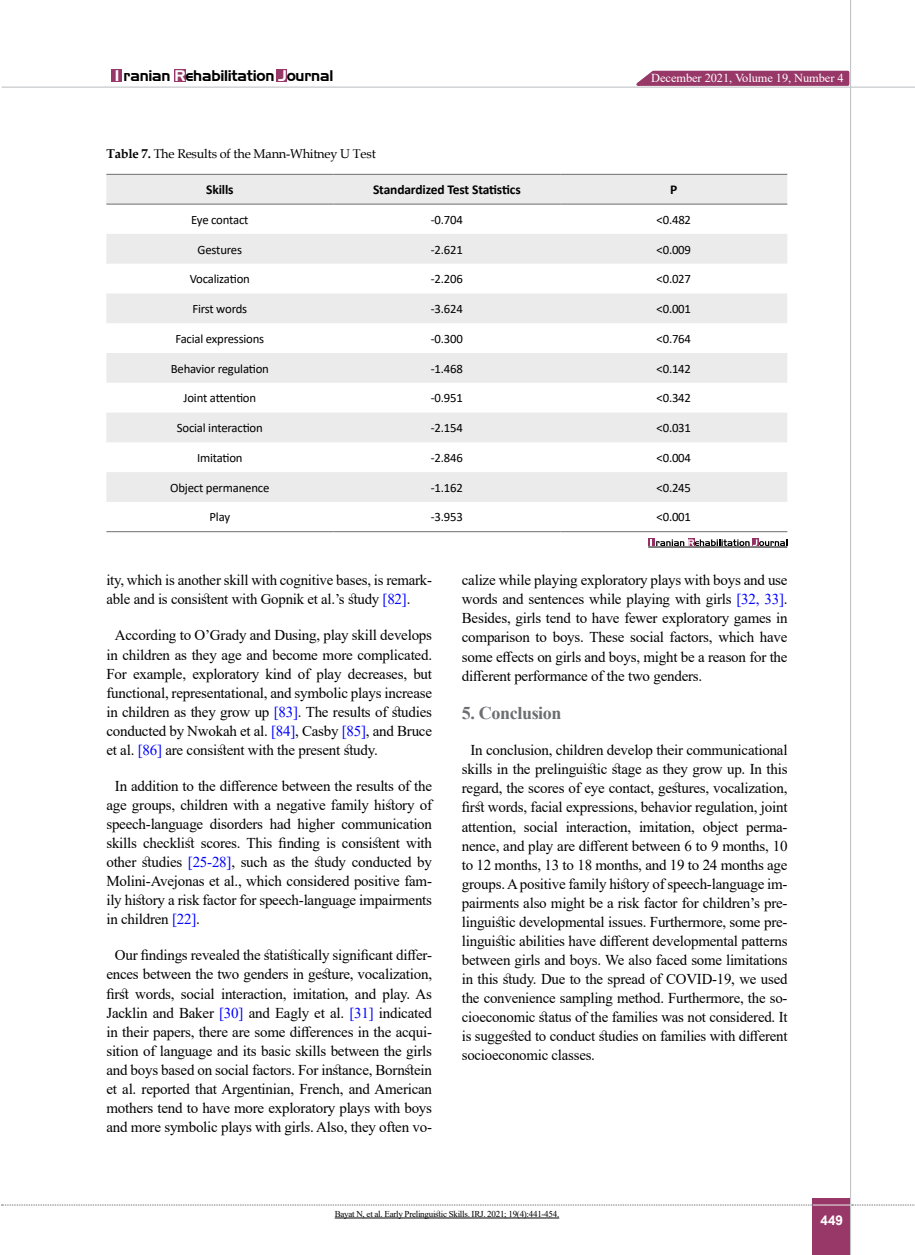
<style>
.page{position:relative;width:915px;height:1255px;background:#fff}
.page>*{position:absolute;margin:0;border:0;box-sizing:border-box;transform-origin:0 0}
.t1{font:700 18px "Times New Roman";letter-spacing:-.02em;color:#6d6e71}
.t2{font:15px/19px "Times New Roman";letter-spacing:-.015em;color:#000;text-align:justify}
.t3{font:15px "Aero Regular SWFTE";letter-spacing:-.015em;color:#000}
.t4{font:700 13.5px "Calibri";letter-spacing:-.01em;color:#000}
.t5{font:700 13.5px "Arial";color:#fff}
.t6{font:12.75px "Calibri";letter-spacing:-.015em;color:#000}
.t7{font:12.75px "Book Antiqua";letter-spacing:-.015em;color:#000}
.t8{font:12.15px "Times New Roman";letter-spacing:-.005em;color:#fff}
.t9{font:9px "Times New Roman";letter-spacing:-.03em;color:#000}
.s1{color:#fff}
.s2{font-weight:700}
.s3{color:#00f}
</style>
<div class="page">
<div style="left:812px;top:1198px;width:38px;height:56px;background:#983868"></div>
<hr style="left:849px;top:0;width:1px;height:1254px;background:#c2c4c6">
<hr style="left:2px;top:87px;width:912px;height:1px;background:#c2c4c6">
<hr style="left:812px;top:1204px;width:38px;height:1px;background:#ebebec">
<svg style="left:2px;top:1204px;width:810px;height:1px"></svg>
<svg style="left:851px;top:1204px;width:64px;height:1px"></svg>
<div style="left:112px;top:69px;width:10px;height:13px;background:#983868"></div>
<div style="left:174px;top:69px;width:12px;height:13px;background:#983868"></div>
<div style="left:276px;top:69px;width:11px;height:13px;background:#983868"></div>
<svg style="left:629px;top:69px;width:221px;height:18px;background:#ac6187"></svg>
<svg style="left:106px;top:175px;width:681px;height:327px;fill:#ebebec"></svg>
<hr style="left:106px;top:174px;width:227px;height:1px;background:#6d6e71">
<hr style="left:333px;top:174px;width:227px;height:1px;background:#6d6e71">
<hr style="left:560px;top:174px;width:227px;height:1px;background:#6d6e71">
<hr style="left:106px;top:204px;width:227px;height:1px;background:#6d6e71">
<hr style="left:333px;top:204px;width:227px;height:1px;background:#6d6e71">
<hr style="left:560px;top:204px;width:227px;height:1px;background:#6d6e71">
<hr style="left:106px;top:531px;width:227px;height:1px;background:#6d6e71">
<hr style="left:333px;top:531px;width:227px;height:1px;background:#6d6e71">
<hr style="left:560px;top:531px;width:227px;height:1px;background:#6d6e71">
<div style="left:648px;top:538px;width:6px;height:8px;background:#953263"></div>
<div style="left:687px;top:538px;width:7px;height:8px;background:#953263"></div>
<div style="left:751px;top:538px;width:7px;height:8px;background:#953263"></div>
<svg style="left:650px;top:539px;width:137px;height:7px"></svg>
<hr style="left:648px;top:546px;width:139px;height:1px;background:#000">
<hr style="left:334px;top:1217px;width:225px;height:1px;background:#000">
<p class="t3" style="left:115px;top:67px;width:220px"><span class="s1">I</span> ranian <span class="s1">R</span>ehabilitation <span class="s1">J</span>ournal</p>
<p class="t8" style="left:651px;top:69px;width:194px">December 2021, Volume 19, Number 4</p>
<p class="t7" style="left:106px;top:145px;width:271px"><span class="s2">Table 7.</span> The Results of the Mann-Whitney U Test</p>
<p class="t4" style="left:206px;top:180px;width:29px">Skills</p>
<p class="t4" style="left:373px;top:180px;width:149px">Standardized Test Statistics</p>
<p class="t4" style="left:670px;top:180px;width:9px">P</p>
<p class="t6" style="left:191px;top:211px;width:59px">Eye contact</p>
<p class="t6" style="left:430px;top:211px;width:34px">-0.704</p>
<p class="t6" style="left:656px;top:211px;width:36px">&lt;0.482</p>
<p class="t6" style="left:197px;top:240px;width:46px">Gestures</p>
<p class="t6" style="left:430px;top:240px;width:34px">-2.621</p>
<p class="t6" style="left:656px;top:240px;width:36px">&lt;0.009</p>
<p class="t6" style="left:190px;top:270px;width:62px">Vocalization</p>
<p class="t6" style="left:430px;top:270px;width:34px">-2.206</p>
<p class="t6" style="left:656px;top:270px;width:36px">&lt;0.027</p>
<p class="t6" style="left:192px;top:300px;width:56px">First words</p>
<p class="t6" style="left:430px;top:300px;width:34px">-3.624</p>
<p class="t6" style="left:656px;top:300px;width:36px">&lt;0.001</p>
<p class="t6" style="left:175px;top:330px;width:90px">Facial expressions</p>
<p class="t6" style="left:430px;top:330px;width:34px">-0.300</p>
<p class="t6" style="left:656px;top:330px;width:36px">&lt;0.764</p>
<p class="t6" style="left:171px;top:359px;width:100px">Behavior regulation</p>
<p class="t6" style="left:430px;top:359px;width:34px">-1.468</p>
<p class="t6" style="left:656px;top:359px;width:36px">&lt;0.142</p>
<p class="t6" style="left:183px;top:389px;width:74px">Joint attention</p>
<p class="t6" style="left:430px;top:389px;width:34px">-0.951</p>
<p class="t6" style="left:656px;top:389px;width:36px">&lt;0.342</p>
<p class="t6" style="left:177px;top:419px;width:87px">Social interaction</p>
<p class="t6" style="left:430px;top:419px;width:34px">-2.154</p>
<p class="t6" style="left:656px;top:419px;width:36px">&lt;0.031</p>
<p class="t6" style="left:197px;top:449px;width:47px">Imitation</p>
<p class="t6" style="left:430px;top:449px;width:34px">-2.846</p>
<p class="t6" style="left:656px;top:449px;width:36px">&lt;0.004</p>
<p class="t6" style="left:170px;top:478px;width:101px">Object permanence</p>
<p class="t6" style="left:430px;top:478px;width:34px">-1.162</p>
<p class="t6" style="left:656px;top:478px;width:36px">&lt;0.245</p>
<p class="t6" style="left:209px;top:508px;width:22px">Play</p>
<p class="t6" style="left:430px;top:508px;width:34px">-3.953</p>
<p class="t6" style="left:656px;top:508px;width:36px">&lt;0.001</p>
<p class="t2" style="left:106px;top:570px;width:327px">ity, which is another skill with cognitive bases, is remark&shy;able and is consistent with Gopnik et al.’s study <span class="s3">[82]</span>.</p>
<p class="t2" style="left:106px;top:625px;width:327px;text-indent:9px">According to O’Grady and Dusing, play skill develops in children as they age and become more complicated.<br>For example, exploratory kind of play decreases, but functional, representational, and symbolic plays increase in children as they grow up <span class="s3">[83]</span>. The results of studies conducted by Nwokah et al. <span class="s3">[84]</span>, Casby <span class="s3">[85]</span>, and Bruce et al. <span class="s3">[86]</span> are consistent with the present study.</p>
<p class="t2" style="left:106px;top:775px;width:327px;text-indent:9px">In addition to the difference between the results of the age groups, children with a negative family history of speech-language disorders had higher communication skills checklist scores. This finding is consistent with other studies <span class="s3">[25-28]</span>, such as the study conducted by Molini-Avejonas et al., which considered positive fam&shy;ily history a risk factor for speech-language impairments in children <span class="s3">[22]</span>.</p>
<p class="t2" style="left:106px;top:945px;width:327px;text-align:center">Our findings revealed the statistically significant differ&shy;ences between the two genders in gesture, vocalization, first words, social interaction, imitation, and play. As Jacklin and Baker <span class="s3">[30]</span> and Eagly et al. <span class="s3">[31]</span> indicated in their papers, there are some differences in the acqui&shy;sition of language and its basic skills between the girls and boys based on social factors. For instance, Bornstein et al. reported that Argentinian, French, and American mothers tend to have more exploratory plays with boys and more symbolic plays with girls. Also, they often vo-</p>
<p class="t2" style="left:461px;top:570px;width:327px">calize while playing exploratory plays with boys and use words and sentences while playing with girls <span class="s3">[32, 33]</span>.<br>Besides, girls tend to have fewer exploratory games in comparison to boys. These social factors, which have some effects on girls and boys, might be a reason for the different performance of the two genders.</p>
<p class="t1" style="left:461px;top:700px;width:101px">5. Conclusion</p>
<p class="t2" style="left:461px;top:740px;width:327px;text-indent:9px">In conclusion, children develop their communicational skills in the prelinguistic stage as they grow up. In this regard, the scores of eye contact, gestures, vocalization, first words, facial expressions, behavior regulation, joint attention, social interaction, imitation, object perma&shy;nence, and play are different between 6 to 9 months, 10 to 12 months, 13 to 18 months, and 19 to 24 months age groups. A positive family history of speech-language im&shy;pairments also might be a risk factor for children’s pre&shy;linguistic developmental issues. Furthermore, some pre&shy;linguistic abilities have different developmental patterns between girls and boys. We also faced some limitations in this study. Due to the spread of COVID-19, we used the convenience sampling method. Furthermore, the so&shy;cioeconomic status of the families was not considered. It is suggested to conduct studies on families with different socioeconomic classes.</p>
<p class="t9" style="left:334px;top:1207px;width:226px">Bayat N, et al. Early Prelinguistic Skills. IRJ. 2021; 19(4):441-454.</p>
<p class="t5" style="left:820px;top:1210px;width:24px">449</p>
</div>
